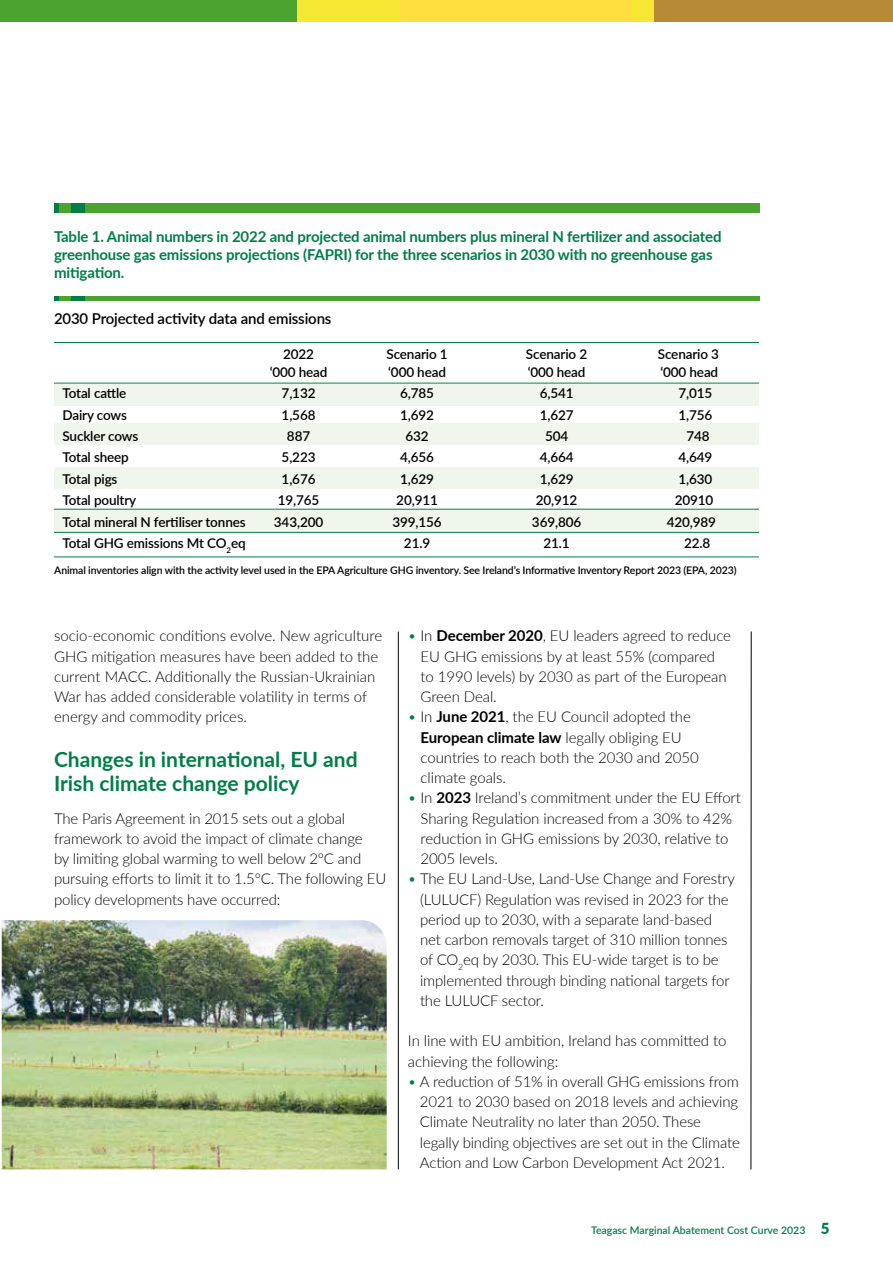
<style>
.page{position:relative;width:893px;height:1263px;background:#fff}
.page>*{position:absolute;margin:0;border:0;box-sizing:border-box;transform-origin:0 0}
.t1{font:700 21px/24px "Lato";color:#007e48}
.t2{font:300 15px/20.2px "Lato";letter-spacing:-.01em;color:#000}
.t3{font:700 15px/18px "Lato";letter-spacing:-.01em;color:#007e48}
.t4{font:600 15px "Lato";letter-spacing:-.01em;color:#000}
.t5{font:600 13.5px "Lato";letter-spacing:-.01em;color:#000}
.t6{font:600 10.5px "Lato";letter-spacing:-.01em;color:#000}
.t7{font:600 10.5px "Lato";color:#007e48}
.s1{color:#007e48}
.s2{font-weight:700}
.s3{font-weight:900;font-size:15.15px}
</style>
<div class="page">
<div style="left:0;top:0;width:298px;height:22px;background:#4da32f"></div>
<div style="left:398px;top:0;width:234px;height:22px;background:#ffde40"></div>
<div style="left:297px;top:0;width:102px;height:22px;background:#f6e832"></div>
<div style="left:653px;top:0;width:240px;height:22px;background:#b78a37"></div>
<div style="left:632px;top:0;width:22px;height:22px;background:#f6e832"></div>
<div style="left:54px;top:385px;width:705px;height:21px;background:#f0f6eb"></div>
<div style="left:54px;top:423px;width:705px;height:21px;background:#f0f6eb"></div>
<div style="left:54px;top:467px;width:705px;height:21px;background:#f0f6eb"></div>
<div style="left:54px;top:509px;width:705px;height:24px;background:#f0f6eb"></div>
<hr style="left:54px;top:383px;width:705px;height:1px;background:#007e48">
<hr style="left:54px;top:342px;width:705px;height:1px;background:#007e48">
<hr style="left:54px;top:532px;width:705px;height:1px;background:#007e48">
<hr style="left:54px;top:556px;width:705px;height:1px;background:#007e48">
<hr style="left:54px;top:509px;width:705px;height:1px;background:#007e48">
<hr style="left:751px;top:631px;width:1px;height:538px;background:#000">
<hr style="left:398px;top:631px;width:1px;height:538px;background:#000">
<div style="left:54px;top:203px;width:5px;height:10px;background:#007e48"></div>
<div style="left:70px;top:203px;width:15px;height:10px;background:#007e48"></div>
<div style="left:59px;top:203px;width:11px;height:10px;background:#4da32f"></div>
<div style="left:85px;top:203px;width:674px;height:10px;background:#4da32f"></div>
<svg style="left:54px;top:296px;width:5px;height:5px"></svg>
<div style="left:70px;top:296px;width:15px;height:5px;background:#007e48"></div>
<div style="left:59px;top:296px;width:11px;height:5px;background:#4da32f"></div>
<div style="left:85px;top:296px;width:674px;height:5px;background:#4da32f"></div>
<img style="left:2px;top:920px;width:385px;height:249px">
<p class="t3" style="left:54px;top:227px;width:669px">Table 1. Animal numbers in 2022 and projected animal numbers plus mineral N fertilizer and associated greenhouse gas emissions projections (FAPRI) for the three scenarios in 2030 with no greenhouse gas mitigation.</p>
<p class="t4" style="left:54px;top:307px;width:279px">2030 Projected activity data and emissions</p>
<p class="t5" style="left:283px;top:344px;width:32px">2022</p>
<p class="t5" style="left:386px;top:344px;width:63px">Scenario 1</p>
<p class="t5" style="left:526px;top:344px;width:63px">Scenario 2</p>
<p class="t5" style="left:658px;top:344px;width:63px">Scenario 3</p>
<p class="t5" style="left:270px;top:362px;width:59px">‘000 head</p>
<p class="t5" style="left:388px;top:362px;width:59px">‘000 head</p>
<p class="t5" style="left:528px;top:362px;width:59px">‘000 head</p>
<p class="t5" style="left:660px;top:362px;width:59px">‘000 head</p>
<p class="t5" style="left:63px;top:383px;width:65px">Total cattle</p>
<p class="t5" style="left:282px;top:383px;width:35px">7,132</p>
<p class="t5" style="left:400px;top:383px;width:35px">6,785</p>
<p class="t5" style="left:540px;top:383px;width:35px">6,541</p>
<p class="t5" style="left:678px;top:383px;width:35px">7,015</p>
<p class="t5" style="left:63px;top:405px;width:66px">Dairy cows</p>
<p class="t5" style="left:282px;top:405px;width:35px">1,568</p>
<p class="t5" style="left:400px;top:405px;width:35px">1,692</p>
<p class="t5" style="left:540px;top:405px;width:35px">1,627</p>
<p class="t5" style="left:678px;top:405px;width:35px">1,756</p>
<p class="t5" style="left:63px;top:426px;width:77px">Suckler cows</p>
<p class="t5" style="left:287px;top:426px;width:25px">887</p>
<p class="t5" style="left:405px;top:426px;width:25px">632</p>
<p class="t5" style="left:545px;top:426px;width:25px">504</p>
<p class="t5" style="left:686px;top:426px;width:25px">748</p>
<p class="t5" style="left:63px;top:448px;width:68px">Total sheep</p>
<p class="t5" style="left:282px;top:448px;width:35px">5,223</p>
<p class="t5" style="left:400px;top:448px;width:35px">4,656</p>
<p class="t5" style="left:540px;top:448px;width:35px">4,664</p>
<p class="t5" style="left:678px;top:448px;width:35px">4,649</p>
<p class="t5" style="left:63px;top:469px;width:57px">Total pigs</p>
<p class="t5" style="left:282px;top:469px;width:35px">1,676</p>
<p class="t5" style="left:400px;top:469px;width:35px">1,629</p>
<p class="t5" style="left:540px;top:469px;width:35px">1,629</p>
<p class="t5" style="left:678px;top:469px;width:35px">1,630</p>
<p class="t5" style="left:63px;top:491px;width:75px">Total poultry</p>
<p class="t5" style="left:278px;top:491px;width:43px">19,765</p>
<p class="t5" style="left:396px;top:491px;width:43px">20,911</p>
<p class="t5" style="left:536px;top:491px;width:43px">20,912</p>
<p class="t5" style="left:675px;top:491px;width:40px">20910</p>
<p class="t5" style="left:63px;top:512px;width:185px">Total mineral N fertiliser tonnes</p>
<p class="t5" style="left:274px;top:512px;width:51px">343,200</p>
<p class="t5" style="left:392px;top:512px;width:51px">399,156</p>
<p class="t5" style="left:532px;top:512px;width:51px">369,806</p>
<p class="t5" style="left:667px;top:512px;width:51px">420,989</p>
<p class="t5" style="left:63px;top:533px;width:185px">Total GHG emissions Mt CO<sub>2</sub>eq</p>
<p class="t5" style="left:404px;top:533px;width:28px">21.9</p>
<p class="t5" style="left:543px;top:533px;width:28px">21.1</p>
<p class="t5" style="left:684px;top:533px;width:28px">22.8</p>
<p class="t6" style="left:54px;top:563px;width:684px">Animal inventories align with the activity level used in the EPA Agriculture GHG inventory. See Ireland’s Informative Inventory Report 2023 (EPA, 2023)</p>
<p class="t2" style="left:54px;top:625px;width:330px">socio-economic conditions evolve. New agriculture GHG mitigation measures have been added to the current MACC. Additionally the Russian-Ukrainian War has added considerable volatility in terms of energy and commodity prices.</p>
<h1 class="t1" style="left:54px;top:746px;width:305px">Changes in international, EU and<br>Irish climate change policy</h1>
<p class="t2" style="left:54px;top:807px;width:334px">The Paris Agreement in 2015 sets out a global framework to avoid the impact of climate change<br>by limiting global warming to well below 2°C and pursuing efforts to limit it to 1.5°C. The following EU policy developments have occurred:</p>
<p class="t2" style="left:421px;top:625px;width:312px;text-indent:-13px"><span class="s1">•</span> In <span class="s2">December 2020</span>, EU leaders agreed to reduce EU GHG emissions by at least 55% (compared to 1990 levels) by 2030 as part of the European Green Deal.</p>
<p class="t2" style="left:421px;top:706px;width:280px;text-indent:-13px"><span class="s1">•</span> In <span class="s2">June 2021</span>, the EU Council adopted the <span class="s2">European climate law</span> legally obliging EU countries to reach both the 2030 and 2050 climate goals.</p>
<p class="t2" style="left:421px;top:787px;width:322px;text-indent:-13px"><span class="s1">•</span> In <span class="s2">2023</span> Ireland’s commitment under the EU Effort Sharing Regulation increased from a 30% to 42% reduction in GHG emissions by 2030, relative to 2005 levels.</p>
<p class="t2" style="left:420px;top:868px;width:316px;text-indent:-12px"><span class="s1">•</span> The EU Land-Use, Land-Use Change and Forestry (LULUCF) Regulation was revised in 2023 for the period up to 2030, with a separate land-based net carbon removals target of 310 million tonnes of CO<sub>2</sub>eq by 2030. This EU-wide target is to be implemented through binding national targets for the LULUCF sector.</p>
<p class="t2" style="left:408px;top:1030px;width:320px">In line with EU ambition, Ireland has committed to achieving the following:</p>
<p class="t2" style="left:420px;top:1071px;width:321px;text-indent:-12px"><span class="s1">•</span> A reduction of 51% in overall GHG emissions from 2021 to 2030 based on 2018 levels and achieving Climate Neutrality no later than 2050. These legally binding objectives are set out in the Climate Action and Low Carbon Development Act 2021.</p>
<p class="t7" style="left:591px;top:1222px;width:240px">Teagasc Marginal Abatement Cost Curve 2023 <span class="s3">5</span></p>
</div>
